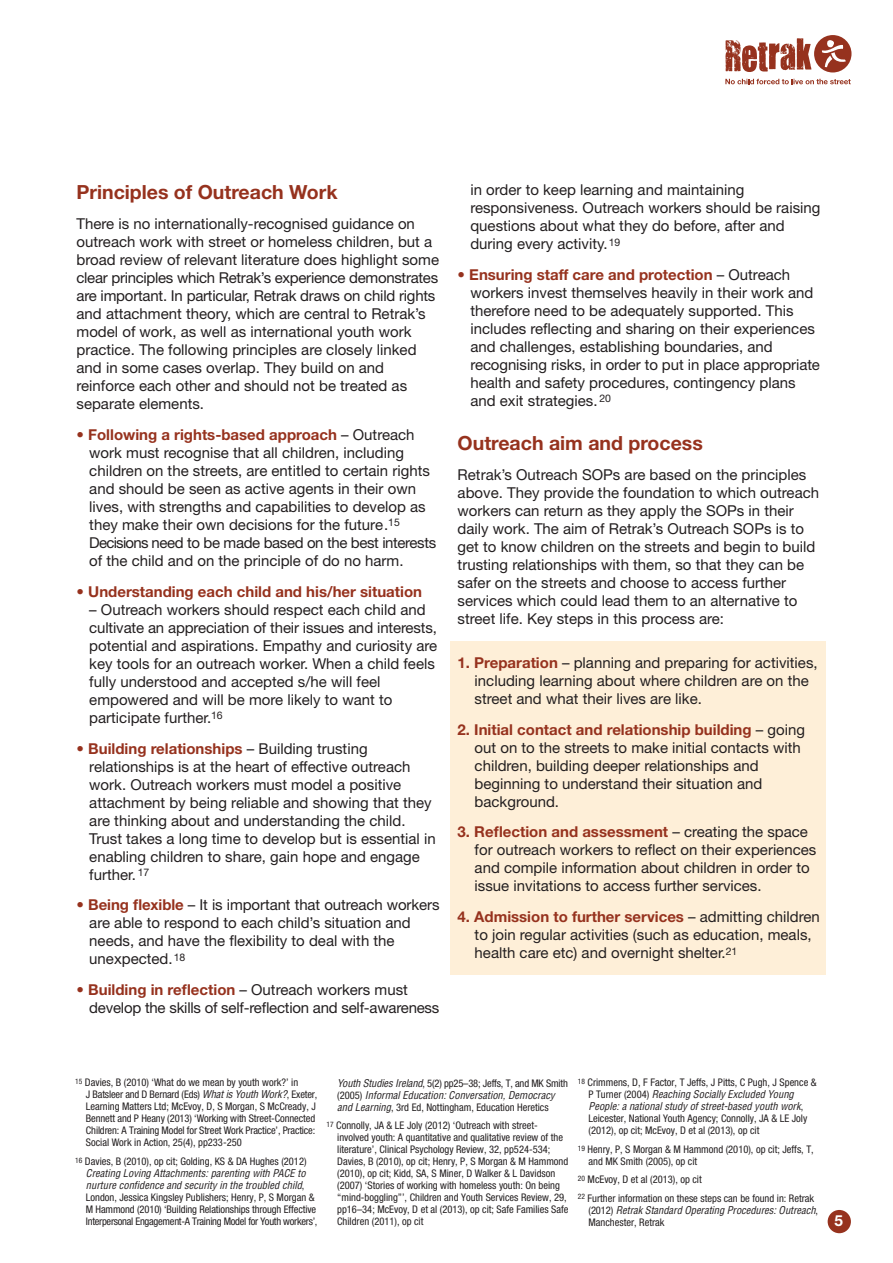
<style>
.page{position:relative;width:893px;height:1263px;background:#fff}
.page>*{position:absolute;margin:0;border:0;box-sizing:border-box;transform-origin:0 0}
.t1{font:700 19.5px "Helvetica Neue";color:#96321e}
.t2{font:700 15.3px "Helvetica Neue";color:#fff}
.t3{font:15px/18px "Helvetica Neue";color:#231f20}
.t4{font:700 15px "Helvetica Neue";color:#96321e}
.t5{font:condensed 10.5px/12px "Helvetica Neue";color:#231f20}
.t6{font:italic condensed 10.5px/12px "Helvetica";color:#231f20}
.s1{color:#96321e}
.s2{font-weight:700;color:#96321e}
.s3{font-weight:400}
.s4{font-family:"Helvetica";font-style:italic}
.s5{font-family:"Helvetica Neue";font-style:normal}
</style>
<div class="page">
<svg style="left:725px;top:79px;width:126px;height:5px"></svg>
<svg style="left:725px;top:35px;width:126px;height:37px"></svg>
<div style="left:828px;top:1210px;width:23px;height:23px;background:#96321e;border-radius:50%"></div>
<div style="left:450px;top:641px;width:376px;height:334px;background:#feefd8"></div>
<h1 class="t1" style="left:77px;top:185px;width:263px">Principles of Outreach Work</h1>
<p class="t3" style="left:77px;top:216px;width:364px">There is no internationally-recognised guidance on outreach work with street or homeless children, but a broad review of relevant literature does highlight some clear principles which Retrak’s experience demonstrates are important. In particular, Retrak draws on child rights and attachment theory, which are central to Retrak’s model of work, as well as international youth work practice. The following principles are closely linked and in some cases overlap. They build on and reinforce each other and should not be treated as separate elements.</p>
<p class="t3" style="left:89px;top:427px;width:348px;text-indent:-13px"><span class="s1">•</span> <span class="s2">Following a rights-based approach</span> – Outreach work must recognise that all children, including children on the streets, are entitled to certain rights and should be seen as active agents in their own lives, with strengths and capabilities to develop as they make their own decisions for the future.<sup>15<br></sup>Decisions need to be made based on the best interests of the child and on the principle of do no harm.</p>
<p class="t4" style="left:77px;top:586px;width:347px"><span class="s3">•</span> Understanding each child and his/her situation</p>
<p class="t3" style="left:89px;top:602px;width:349px">– Outreach workers should respect each child and cultivate an appreciation of their issues and interests, potential and aspirations. Empathy and curiosity are key tools for an outreach worker. When a child feels fully understood and accepted s/he will feel empowered and will be more likely to want to participate further.<sup>16</sup></p>
<p class="t3" style="left:89px;top:741px;width:348px;text-indent:-13px"><span class="s1">•</span> <span class="s2">Building relationships</span> – Building trusting relationships is at the heart of effective outreach work. Outreach workers must model a positive attachment by being reliable and showing that they are thinking about and understanding the child.<br>Trust takes a long time to develop but is essential in enabling children to share, gain hope and engage further. <sup>17</sup></p>
<p class="t3" style="left:89px;top:897px;width:352px;text-indent:-13px"><span class="s1">•</span> <span class="s2">Being flexible</span> – It is important that outreach workers are able to respond to each child’s situation and needs, and have the flexibility to deal with the unexpected.<sup>18</sup></p>
<p class="t3" style="left:89px;top:982px;width:352px;text-indent:-13px"><span class="s2">• Building in reflection</span> – Outreach workers must develop the skills of self-reflection and self-awareness</p>
<p class="t3" style="left:470px;top:182px;width:352px">in order to keep learning and maintaining responsiveness. Outreach workers should be raising questions about what they do before, after and during every activity.<sup>19</sup></p>
<p class="t3" style="left:470px;top:267px;width:351px;text-indent:-13px"><span class="s2">• Ensuring staff care and protection</span> – Outreach workers invest themselves heavily in their work and therefore need to be adequately supported. This includes reflecting and sharing on their experiences and challenges, establishing boundaries, and recognising risks, in order to put in place appropriate health and safety procedures, contingency plans and exit strategies. <sup>20</sup></p>
<h1 class="t1" style="left:458px;top:436px;width:247px">Outreach aim and process</h1>
<p class="t3" style="left:458px;top:467px;width:363px">Retrak’s Outreach SOPs are based on the principles above. They provide the foundation to which outreach workers can return as they apply the SOPs in their daily work. The aim of Retrak’s Outreach SOPs is to get to know children on the streets and begin to build trusting relationships with them, so that they can be safer on the streets and choose to access further services which could lead them to an alternative to street life. Key steps in this process are:</p>
<p class="t3" style="left:475px;top:655px;width:345px;text-indent:-17px"><span class="s2">1. Preparation</span> – planning and preparing for activities, including learning about where children are on the street and what their lives are like.</p>
<p class="t3" style="left:475px;top:722px;width:332px;text-indent:-17px"><span class="s2">2. Initial contact and relationship building</span> – going out on to the streets to make initial contacts with children, building deeper relationships and beginning to understand their situation and background.</p>
<p class="t3" style="left:475px;top:825px;width:343px;text-indent:-17px"><span class="s2">3. Reflection and assessment</span> – creating the space for outreach workers to reflect on their experiences and compile information about children in order to issue invitations to access further services.</p>
<p class="t3" style="left:475px;top:909px;width:347px;text-indent:-17px"><span class="s2">4. Admission to further services</span> – admitting children to join regular activities (such as education, meals, health care etc) and overnight shelter.<sup>21</sup></p>
<p class="t5" style="left:86px;top:1077px;width:233px;text-indent:-11px"><sup>15</sup> Davies, B (2010) ‘What do we mean by youth work?’ in<br>J Batsleer and D Bernard (Eds) <span class="s4">What is Youth Work?</span>, Exeter, Learning Matters Ltd; McEvoy, D, S Morgan, S McCready, J Bennett and P Heany (2013) ‘Working with Street-Connected Children: A Training Model for Street Work Practice’, Practice:<br>Social Work in Action, 25(4), pp233-250</p>
<p class="t5" style="left:75px;top:1156px;width:233px"><sup>16</sup> Davies, B (2010), op cit; Golding, KS &amp; DA Hughes (2012)</p>
<p class="t6" style="left:86px;top:1167px;width:221px">Creating Loving Attachments: parenting with PACE to nurture confidence and security in the troubled child<span class="s5">,</span></p>
<p class="t5" style="left:86px;top:1192px;width:233px">London, Jessica Kingsley Publishers; Henry, P, S Morgan &amp;<br>M Hammond (2010) ‘Building Relationships through Effective<br>Interpersonal Engagement-A Training Model for Youth workers’,</p>
<p class="t5" style="left:337px;top:1078px;width:232px"><span class="s4">Youth Studies Ireland</span>, 5(2) pp25–38; Jeffs, T, and MK Smith</p>
<p class="t6" style="left:337px;top:1089px;width:219px"><span class="s5">(2005)</span> Informal Education: Conversation, Democracy</p>
<p class="t5" style="left:327px;top:1099px;width:224px;line-height:18.3px;text-indent:11px"><span class="s4">and Learning</span>, 3rd Ed, Nottingham, Education Heretics<br><sup>17</sup> Connolly, JA &amp; LE Joly (2012) ‘Outreach with street-</p>
<p class="t5" style="left:337px;top:1132px;width:233px">involved youth: A quantitative and qualitative review of the literature’, Clinical Psychology Review, 32, pp524-534; Davies, B (2010), op cit; Henry, P, S Morgan &amp; M Hammond (2010), op cit; Kidd, SA, S Miner, D Walker &amp; L Davidson (2007) ‘Stories of working with homeless youth: On being “mind-boggling”’, Children and Youth Services Review, 29, pp16–34; McEvoy, D et al (2013), op cit; Safe Families Safe Children (2011), op cit</p>
<p class="t5" style="left:578px;top:1077px;width:240px"><sup>18</sup> Crimmens, D, F Factor, T Jeffs, J Pitts, C Pugh, J Spence &amp;</p>
<p class="t6" style="left:588px;top:1088px;width:216px"><span class="s5">P Turner (2004)</span> Reaching Socially Excluded Young<br>People: a national study of street-based youth work<span class="s5">,</span></p>
<p class="t5" style="left:588px;top:1113px;width:220px">Leicester, National Youth Agency; Connolly, JA &amp; LE Joly (2012), op cit; McEvoy, D et al (2013), op cit</p>
<p class="t5" style="left:588px;top:1144px;width:227px;text-indent:-11px"><sup>19</sup> Henry, P, S Morgan &amp; M Hammond (2010), op cit; Jeffs, T, and MK Smith (2005), op cit</p>
<p class="t5" style="left:578px;top:1171px;width:238px;line-height:18.5px"><sup>20</sup> McEvoy, D et al (2013), op cit<br><sup>22</sup> Further information on these steps can be found in: Retrak</p>
<p class="t6" style="left:588px;top:1204px;width:231px"><span class="s5">(2012)</span> Retrak Standard Operating Procedures: Outreach<span class="s5">,</span></p>
<p class="t5" style="left:588px;top:1217px;width:77px">Manchester, Retrak</p>
<p class="t2" style="left:835px;top:1215px;width:10px">5</p>
</div>
